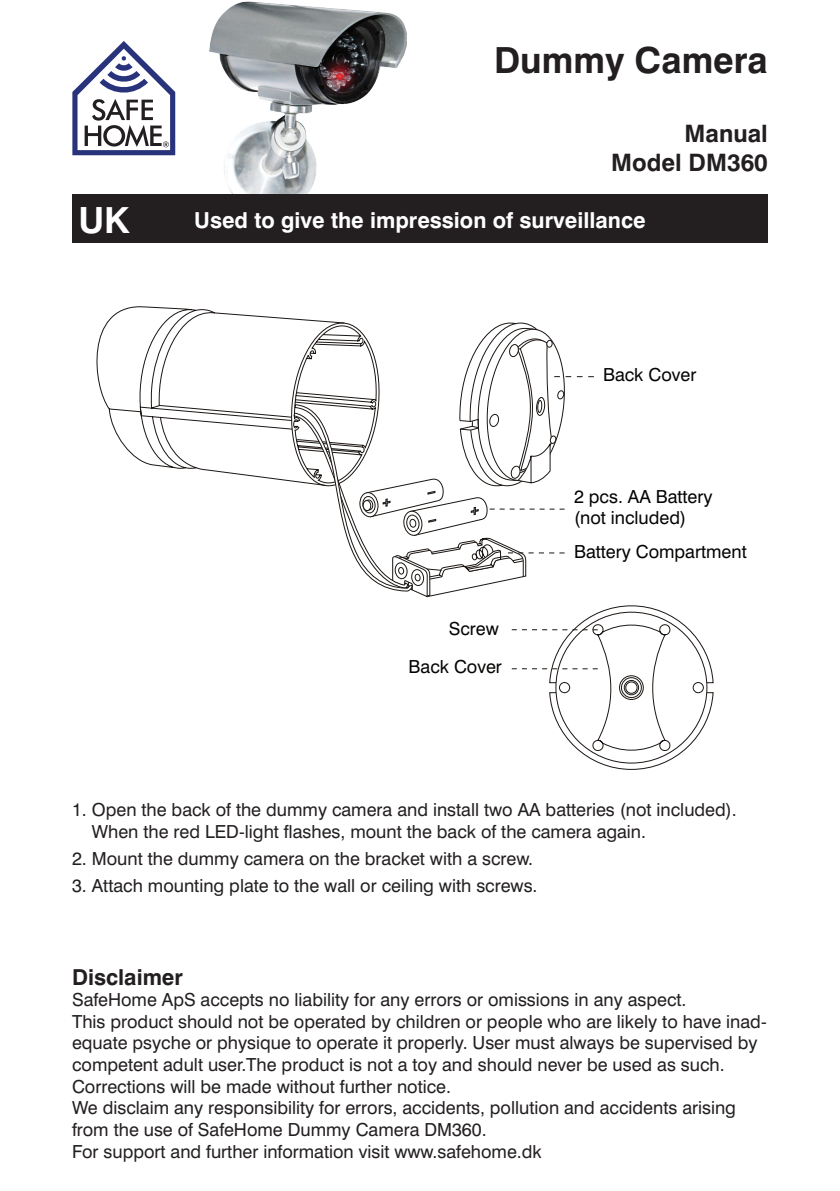
<style>
.page{position:relative;width:840px;height:1191px;background:#fff}
.page>*{position:absolute;margin:0;border:0;box-sizing:border-box;transform-origin:0 0}
.t1{font:700 36px "Swiss 721 BT";color:#231f20}
.t2{font:700 36px "Swiss 721 BT";color:#fff}
.t3{font:700 24px/28.8px "Swiss 721 BT";color:#231f20;text-align:right}
.t4{font:700 22px "Swiss 721 BT";color:#fff}
.t5{font:700 22px "Swiss 721 BT";color:#231f20}
.t6{font:18px/21.6px "Swiss 721 BT";color:#231f20}
.t7{font:18px/38px "Swiss 721 BT";color:#040503;text-align:right}
</style>
<div class="page">
<img style="left:210px;top:1px;width:196px;height:193px">
<svg style="left:72px;top:41px;width:103px;height:114px"></svg>
<div style="left:72px;top:194px;width:695px;height:49px;background:#231f20"></div>
<svg style="left:96px;top:306px;width:608px;height:446px"></svg>
<svg style="left:288px;top:322px;width:305px;height:276px"></svg>
<svg style="left:511px;top:629px;width:86px;height:1px"></svg>
<svg style="left:511px;top:668px;width:86px;height:1px"></svg>
<h1 class="t1" style="left:494px;top:39px;width:275px">Dummy Camera</h1>
<h1 class="t2" style="left:78px;top:198px;width:53px">UK</h1>
<h2 class="t3" style="left:610px;top:119px;width:158px">Manual<br>Model DM360</h2>
<p class="t4" style="left:194px;top:206px;width:452px">Used to give the impression of surveillance</p>
<p class="t7" style="left:602px;top:355px;width:95px">Back Cover</p>
<p class="t7" style="left:573px;top:485px;width:140px;line-height:21.6px;text-align:left">2 pcs. AA Battery (not included)</p>
<p class="t7" style="left:408px;top:609px;width:95px">Screw<br>Back Cover</p>
<p class="t7" style="left:573px;top:533px;width:174px">Battery Compartment</p>
<p class="t6" style="left:92px;top:799px;width:646px;text-indent:-20px">1. Open the back of the dummy camera and install two AA batteries (not included).<br>When the red LED-light flashes, mount the back of the camera again.</p>
<p class="t6" style="left:72px;top:847px;width:462px">2. Mount the dummy camera on the bracket with a screw.</p>
<p class="t6" style="left:72px;top:875px;width:466px">3. Attach mounting plate to the wall or ceiling with screws.</p>
<p class="t5" style="left:72px;top:963px;width:112px">Disclaimer</p>
<p class="t6" style="left:72px;top:989px;width:695px">SafeHome ApS accepts no liability for any errors or omissions in any aspect.<br>This product should not be operated by children or people who are likely to have inad&shy;equate psyche or physique to operate it properly. User must always be supervised by competent adult user.The product is not a toy and should never be used as such.<br>Corrections will be made without further notice.<br>We disclaim any responsibility for errors, accidents, pollution and accidents arising from the use of SafeHome Dummy Camera DM360.<br>For support and further information visit www.safehome.dk</p>
</div>
